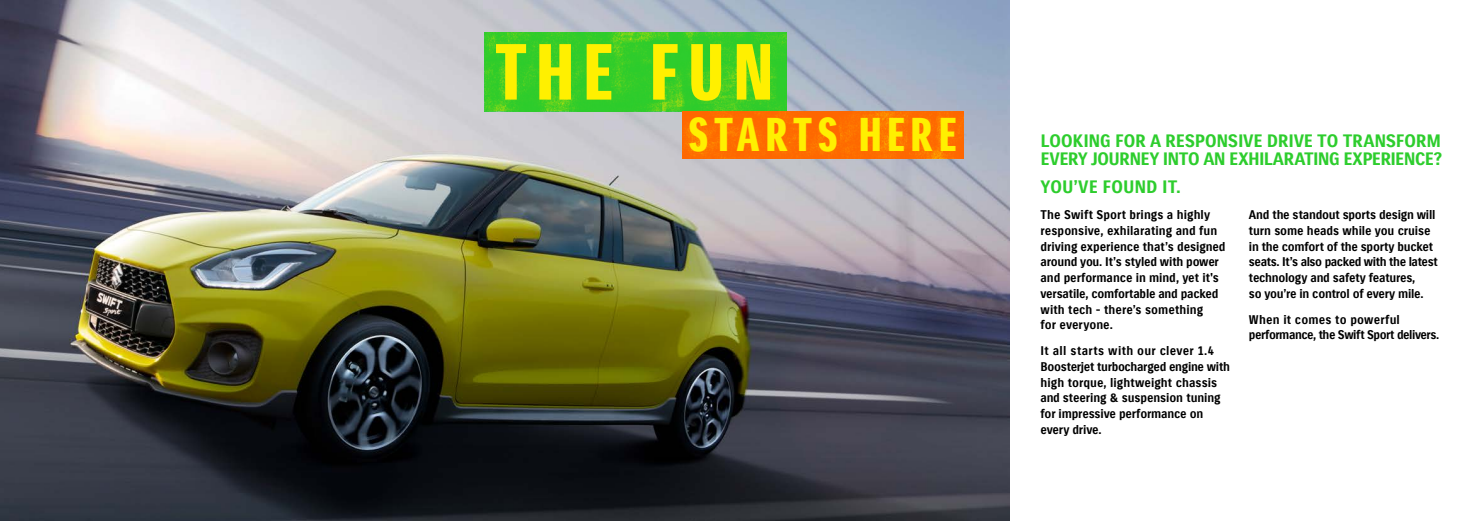
<style>
.page{position:relative;width:1474px;height:521px;background:#fff}
.page>*{position:absolute;margin:0;border:0;box-sizing:border-box;transform-origin:0 0}
.t1{font:77.09px "Suzuki PRO Headline";letter-spacing:.115em;color:#fff000}
.t2{font:46.11px "Suzuki PRO Headline";letter-spacing:.125em;color:#fff000}
.t3{font:17.5px/18.4px "Suzuki PRO Bold";letter-spacing:-.025em;color:#2dcd2d}
.t4{font:12.25px/15.8px "Suzuki PRO Bold";letter-spacing:-.01em;color:#000}
.t5{font:12.25px/15.8px "Suzuki PRO Bold";letter-spacing:-.035em;color:#000}
</style>
<div class="page">
<img style="left:0;top:0;width:1009px;height:521px">
<img style="left:485px;top:33px;width:302px;height:78px">
<img style="left:682px;top:111px;width:281px;height:47px">
<h1 class="t1" style="left:495px;top:26px;width:279px">THE FUN</h1>
<h2 class="t2" style="left:688px;top:107px;width:270px">STARTS HERE</h2>
<h3 class="t3" style="left:1040px;top:132px;width:403px">LOOKING FOR A RESPONSIVE DRIVE TO TRANSFORM<br>EVERY JOURNEY INTO AN EXHILARATING EXPERIENCE?</h3>
<h3 class="t3" style="left:1040px;top:178px;width:142px">YOU’VE FOUND IT.</h3>
<p class="t4" style="left:1040px;top:207px;width:187px">The Swift Sport brings a highly responsive, exhilarating and fun driving experience that’s designed around you. It’s styled with power and performance in mind, yet it's versatile, comfortable and packed with tech - there’s something<br>for everyone.</p>
<p class="t4" style="left:1040px;top:343px;width:191px">It all starts with our clever 1.4<br>Boosterjet turbocharged engine with high torque, lightweight chassis and steering &amp; suspension tuning for impressive performance on every drive.</p>
<p class="t4" style="left:1248px;top:207px;width:190px">And the standout sports design will turn some heads while you cruise in the comfort of the sporty bucket seats. It’s also packed with the latest technology and safety features,<br>so you’re in control of every mile.</p>
<p class="t5" style="left:1248px;top:311px;width:192px">When it comes to powerful performance, the Swift Sport delivers.</p>
</div>
